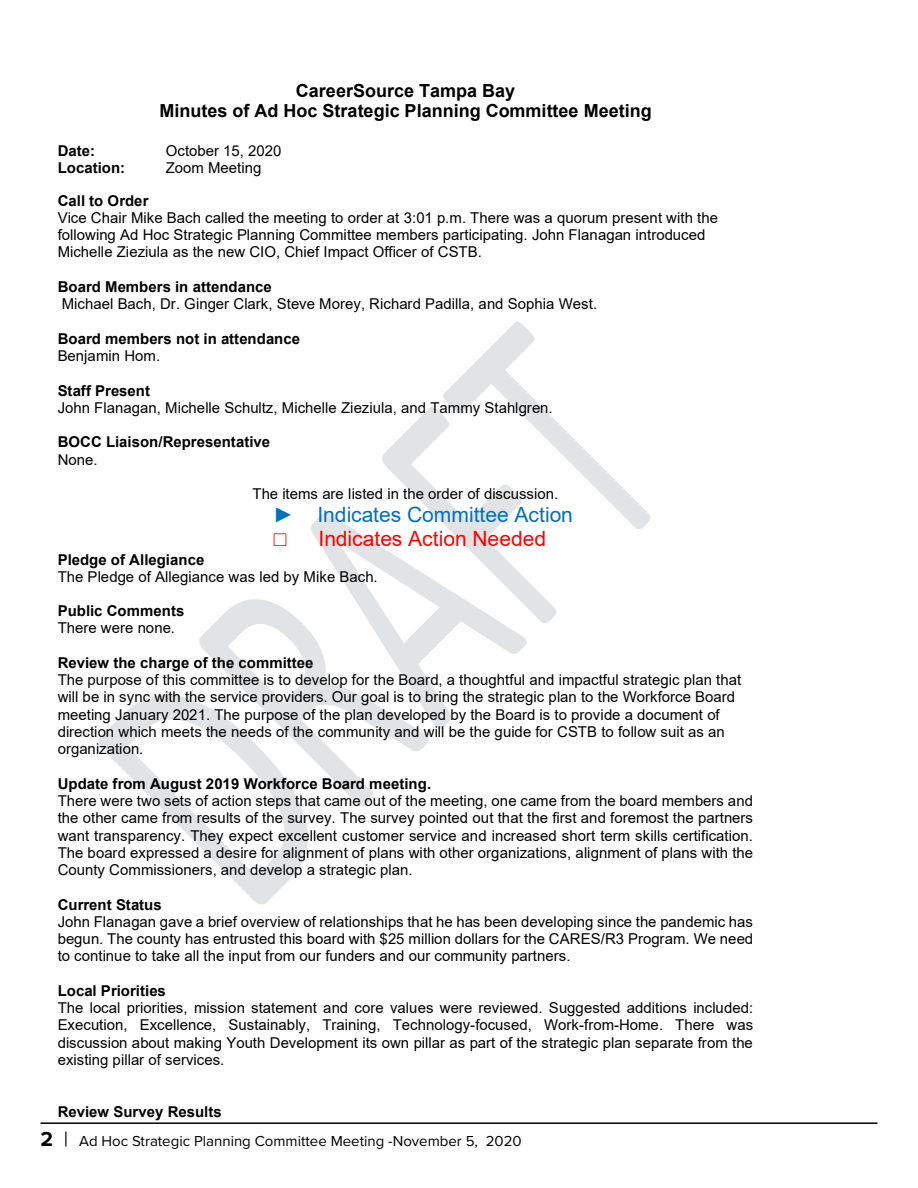
<style>
.page{position:relative;width:918px;height:1188px;background:#fff}
.page>*{position:absolute;margin:0;border:0;box-sizing:border-box;transform-origin:0 0}
.t1{font:21px "Arial";color:#0070c0}
.t2{font:21px "Arial";color:#f00}
.t3{font:700 18px/20.7px "Arial";color:#000;text-align:center}
.t4{font:15px/17.2px "Arial";color:#000;text-align:justify}
.t5{font:700 15px "Arial";color:#000}
.t6{font:15px "Proxima Nova";color:#000}
.s1{font-family:"Courier New"}
.s2{font-weight:700;font-size:21px}
.s3{font-size:21px}
</style>
<div class="page">
<hr style="left:40px;top:1122px;width:838px;height:2px;background:#000">
<svg style="left:99px;top:695px;width:209px;height:210px"></svg>
<svg style="left:199px;top:599px;width:230px;height:207px"></svg>
<svg style="left:311px;top:513px;width:216px;height:216px"></svg>
<svg style="left:382px;top:322px;width:269px;height:301px"></svg>
<p class="t3" style="left:159px;top:80px;width:494px">CareerSource Tampa Bay<br>Minutes of Ad Hoc Strategic Planning Committee Meeting</p>
<p class="t5" style="left:58px;top:140px;width:39px">Date:</p>
<p class="t4" style="left:166px;top:142px;width:117px">October 15, 2020</p>
<p class="t5" style="left:58px;top:157px;width:69px">Location:</p>
<p class="t4" style="left:166px;top:159px;width:97px">Zoom Meeting</p>
<p class="t5" style="left:58px;top:190px;width:92px">Call to Order</p>
<p class="t4" style="left:58px;top:209px;width:662px;text-align:left">Vice Chair Mike Bach called the meeting to order at 3:01 p.m. There was a quorum present with the following Ad Hoc Strategic Planning Committee members participating. John Flanagan introduced<br>Michelle Zieziula as the new CIO, Chief Impact Officer of CSTB.</p>
<p class="t5" style="left:58px;top:276px;width:216px">Board Members in attendance</p>
<p class="t4" style="left:62px;top:295px;width:537px">Michael Bach, Dr. Ginger Clark, Steve Morey, Richard Padilla, and Sophia West.</p>
<p class="t5" style="left:58px;top:328px;width:244px">Board members not in attendance</p>
<p class="t4" style="left:58px;top:347px;width:104px">Benjamin Hom.</p>
<p class="t5" style="left:58px;top:380px;width:94px">Staff Present</p>
<p class="t4" style="left:58px;top:399px;width:496px">John Flanagan, Michelle Schultz, Michelle Zieziula, and Tammy Stahlgren.</p>
<p class="t5" style="left:58px;top:431px;width:214px">BOCC Liaison/Representative</p>
<p class="t4" style="left:58px;top:451px;width:41px">None.</p>
<p class="t4" style="left:253px;top:485px;width:307px">The items are listed in the order of discussion.</p>
<h1 class="t1" style="left:273px;top:500px;width:301px">► Indicates Committee Action</h1>
<h1 class="t2" style="left:274px;top:524px;width:274px"><span class="s1">□</span> Indicates Action Needed</h1>
<p class="t5" style="left:58px;top:549px;width:148px">Pledge of Allegiance</p>
<p class="t4" style="left:58px;top:568px;width:321px">The Pledge of Allegiance was led by Mike Bach.</p>
<p class="t5" style="left:58px;top:600px;width:128px">Public Comments</p>
<p class="t4" style="left:58px;top:619px;width:119px">There were none.</p>
<p class="t5" style="left:58px;top:652px;width:257px">Review the charge of the committee</p>
<p class="t4" style="left:58px;top:671px;width:685px;text-align:left">The purpose of this committee is to develop for the Board, a thoughtful and impactful strategic plan that will be in sync with the service providers. Our goal is to bring the strategic plan to the Workforce Board meeting January 2021. The purpose of the plan developed by the Board is to provide a document of direction which meets the needs of the community and will be the guide for CSTB to follow suit as an organization.</p>
<p class="t5" style="left:58px;top:773px;width:375px">Update from August 2019 Workforce Board meeting.</p>
<p class="t4" style="left:58px;top:792px;width:697px">There were two sets of action steps that came out of the meeting, one came from the board members and the other came from results of the survey. The survey pointed out that the first and foremost the partners want transparency. They expect excellent customer service and increased short term skills certification.<br>The board expressed a desire for alignment of plans with other organizations, alignment of plans with the County Commissioners, and develop a strategic plan.</p>
<p class="t5" style="left:58px;top:894px;width:106px">Current Status</p>
<p class="t4" style="left:58px;top:913px;width:697px">John Flanagan gave a brief overview of relationships that he has been developing since the pandemic has begun. The county has entrusted this board with $25 million dollars for the CARES/R3 Program. We need to continue to take all the input from our funders and our community partners.</p>
<p class="t5" style="left:58px;top:980px;width:110px">Local Priorities</p>
<p class="t4" style="left:58px;top:999px;width:697px">The local priorities, mission statement and core values were reviewed. Suggested additions included:<br>Execution, Excellence, Sustainably, Training, Technology-focused, Work-from-Home. There was discussion about making Youth Development its own pillar as part of the strategic plan separate from the existing pillar of services.</p>
<p class="t5" style="left:58px;top:1101px;width:166px">Review Survey Results</p>
<p class="t6" style="left:40px;top:1130px;width:483px"><span class="s2">2</span> <span class="s3">|</span> Ad Hoc Strategic Planning Committee Meeting -November 5, 2020</p>
</div>
